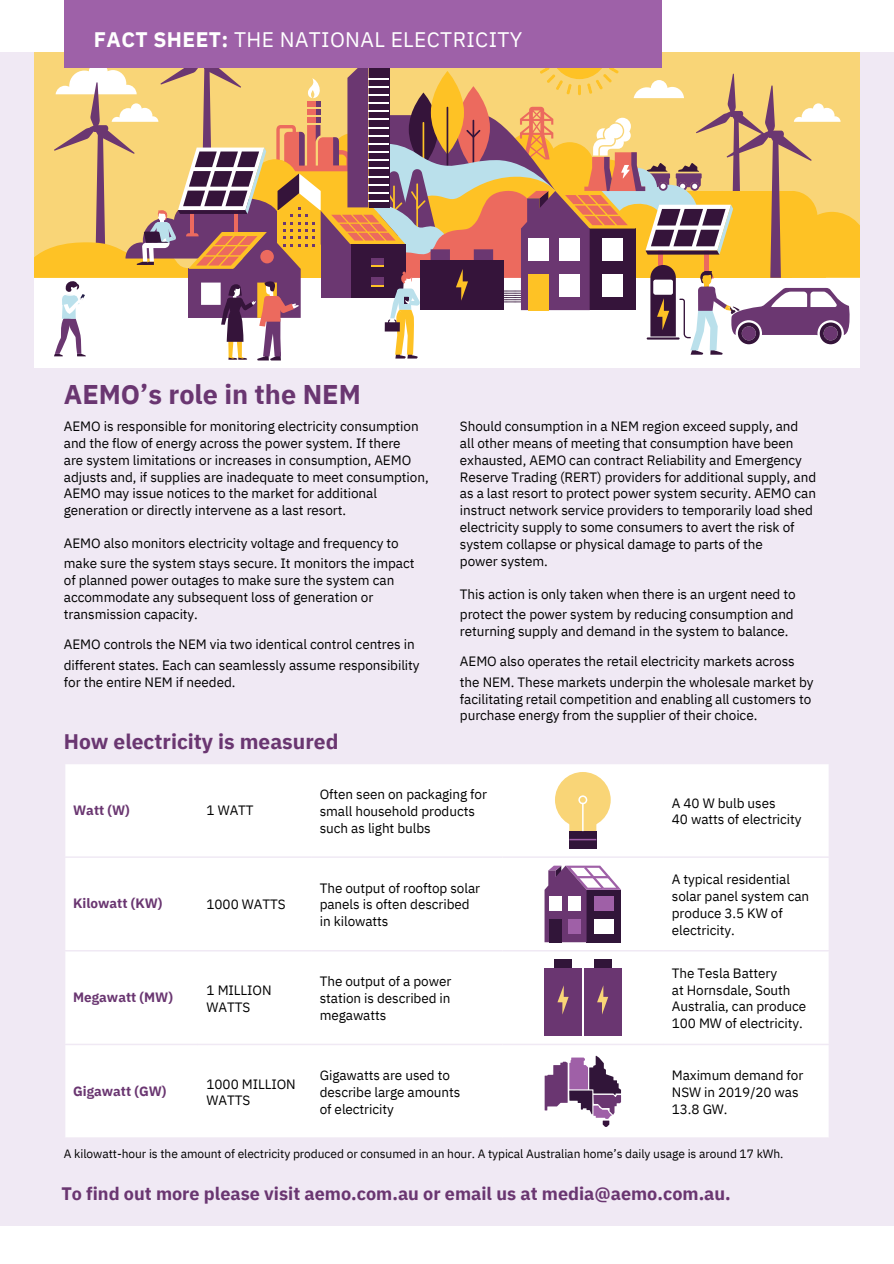
<style>
.page{position:relative;width:894px;height:1264px;background:#fff}
.page>*{position:absolute;margin:0;border:0;box-sizing:border-box;transform-origin:0 0}
.t1{font:700 27px "IBM Plex Sans";color:#6a3671}
.t2{font:21px "IBM Plex Sans";letter-spacing:.02em;color:#fff}
.t3{font:700 21px "IBM Plex Sans";color:#6a3671}
.t4{font:700 18px "IBM Plex Sans";color:#6a3671}
.t5{font:13.5px/17px "IBM Plex Sans";letter-spacing:-.005em;color:#000}
.t6{font:700 13.5px "IBM Plex Sans";color:#6a3671}
.t7{font:12px "IBM Plex Sans";letter-spacing:-.005em;color:#000}
.s1{font-weight:700}
</style>
<div class="page">
<div style="left:0;top:52px;width:893px;height:1173px;background:#f0e9f4"></div>
<div style="left:34px;top:275px;width:825px;height:93px;background:#fff"></div>
<svg style="left:34px;top:52px;width:825px;height:308px"></svg>
<div style="left:64px;top:0;width:597px;height:67px;background:#9e61a8"></div>
<div style="left:65px;top:764px;width:763px;height:373px;background:#fff"></div>
<hr style="left:64px;top:856px;width:134px;height:1px;background:#f0e9f4">
<hr style="left:198px;top:856px;width:113px;height:1px;background:#f0e9f4">
<hr style="left:311px;top:856px;width:191px;height:1px;background:#f0e9f4">
<hr style="left:502px;top:856px;width:160px;height:1px;background:#f0e9f4">
<hr style="left:662px;top:856px;width:167px;height:1px;background:#f0e9f4">
<hr style="left:64px;top:950px;width:134px;height:1px;background:#f0e9f4">
<hr style="left:198px;top:950px;width:113px;height:1px;background:#f0e9f4">
<hr style="left:311px;top:950px;width:191px;height:1px;background:#f0e9f4">
<hr style="left:502px;top:950px;width:160px;height:1px;background:#f0e9f4">
<hr style="left:662px;top:950px;width:167px;height:1px;background:#f0e9f4">
<hr style="left:64px;top:1043px;width:134px;height:2px;background:#f0e9f4">
<hr style="left:198px;top:1043px;width:113px;height:2px;background:#f0e9f4">
<hr style="left:311px;top:1043px;width:191px;height:2px;background:#f0e9f4">
<hr style="left:502px;top:1043px;width:160px;height:2px;background:#f0e9f4">
<hr style="left:662px;top:1043px;width:167px;height:2px;background:#f0e9f4">
<div style="left:569px;top:822px;width:27px;height:9px;background:#f9d577"></div>
<div style="left:569px;top:831px;width:27px;height:17px;background:#311539"></div>
<div style="left:555px;top:772px;width:55px;height:55px;background:#f9d577;border-radius:50%"></div>
<hr style="left:569px;top:838px;width:27px;height:2px;background:#9f60a7">
<svg style="left:582px;top:804px;width:1px;height:27px"></svg>
<div style="left:578px;top:795px;width:9px;height:9px;border:2px solid #fff;border-radius:50%"></div>
<svg style="left:544px;top:865px;width:77px;height:77px;background:#88658d"></svg>
<div style="left:568px;top:895px;width:12px;height:15px;background:#fff"></div>
<div style="left:568px;top:919px;width:12px;height:14px;background:#9f60a7"></div>
<div style="left:549px;top:919px;width:12px;height:23px;background:#311539"></div>
<div style="left:549px;top:895px;width:12px;height:15px;background:#fff"></div>
<hr style="left:576px;top:876px;width:33px;height:2px;background:#9f60a7">
<div style="left:554px;top:959px;width:17px;height:9px;background:#311539"></div>
<div style="left:593px;top:959px;width:18px;height:9px;background:#311539"></div>
<div style="left:544px;top:968px;width:37px;height:67px;background:#6a3671"></div>
<div style="left:584px;top:968px;width:37px;height:67px;background:#6a3671"></div>
<svg style="left:557px;top:985px;width:11px;height:29px"></svg>
<svg style="left:597px;top:985px;width:11px;height:29px"></svg>
<svg style="left:544px;top:1055px;width:77px;height:71px;background:#a98fad"></svg>
<p class="t2" style="left:94px;top:25px;width:430px"><span class="s1">FACT SHEET:</span> THE NATIONAL ELECTRICITY</p>
<p class="t1" style="left:64px;top:376px;width:298px">AEMO’s role in the NEM</p>
<p class="t5" style="left:64px;top:417px;width:356px">AEMO is responsible for monitoring electricity consumption and the flow of energy across the power system. If there</p>
<p class="t5" style="left:64px;top:451px;width:366px">are system limitations or increases in consumption, AEMO adjusts and, if supplies are inadequate to meet consumption, AEMO may issue notices to the market for additional generation or directly intervene as a last resort.</p>
<p class="t5" style="left:64px;top:534px;width:336px">AEMO also monitors electricity voltage and frequency to</p>
<p class="t5" style="left:64px;top:554px;width:352px">make sure the system stays secure. It monitors the impact</p>
<p class="t5" style="left:64px;top:571px;width:332px">of planned power outages to make sure the system can</p>
<p class="t5" style="left:64px;top:588px;width:311px">accommodate any subsequent loss of generation or</p>
<p class="t5" style="left:64px;top:605px;width:136px">transmission capacity.</p>
<p class="t5" style="left:64px;top:636px;width:352px">AEMO controls the NEM via two identical control centres in</p>
<p class="t5" style="left:64px;top:656px;width:357px">different states. Each can seamlessly assume responsibility</p>
<p class="t5" style="left:64px;top:673px;width:173px">for the entire NEM if needed.</p>
<p class="t3" style="left:64px;top:727px;width:276px">How electricity is measured</p>
<p class="t5" style="left:460px;top:417px;width:340px">Should consumption in a NEM region exceed supply, and</p>
<p class="t5" style="left:460px;top:434px;width:357px">all other means of meeting that consumption have been exhausted, AEMO can contract Reliability and Emergency Reserve Trading (RERT) providers for additional supply, and as a last resort to protect power system security. AEMO can instruct network service providers to temporarily load shed electricity supply to some consumers to avert the risk of system collapse or physical damage to parts of the</p>
<p class="t5" style="left:460px;top:552px;width:89px">power system.</p>
<p class="t5" style="left:460px;top:585px;width:337px">This action is only taken when there is an urgent need to</p>
<p class="t5" style="left:460px;top:605px;width:335px">protect the power system by reducing consumption and</p>
<p class="t5" style="left:460px;top:622px;width:330px">returning supply and demand in the system to balance.</p>
<p class="t5" style="left:460px;top:652px;width:336px">AEMO also operates the retail electricity markets across</p>
<p class="t5" style="left:460px;top:673px;width:355px">the NEM. These markets underpin the wholesale market by</p>
<p class="t5" style="left:460px;top:690px;width:353px">facilitating retail competition and enabling all customers to</p>
<p class="t5" style="left:460px;top:707px;width:299px">purchase energy from the supplier of their choice.</p>
<p class="t6" style="left:73px;top:801px;width:58px">Watt (W)</p>
<p class="t6" style="left:73px;top:894px;width:91px">Kilowatt (KW)</p>
<p class="t6" style="left:73px;top:988px;width:101px">Megawatt (MW)</p>
<p class="t6" style="left:73px;top:1081px;width:95px">Gigawatt (GW)</p>
<p class="t5" style="left:206px;top:801px;width:49px">1 WATT</p>
<p class="t5" style="left:206px;top:895px;width:80px">1000 WATTS</p>
<p class="t5" style="left:206px;top:981px;width:67px">1 MILLION<br>WATTS</p>
<p class="t5" style="left:206px;top:1074px;width:91px">1000 MILLION<br>WATTS</p>
<p class="t5" style="left:319px;top:785px;width:169px">Often seen on packaging for small household products such as light bulbs</p>
<p class="t5" style="left:671px;top:794px;width:105px">A 40 W bulb uses</p>
<p class="t5" style="left:671px;top:810px;width:131px">40 watts of electricity</p>
<p class="t5" style="left:319px;top:879px;width:162px">The output of rooftop solar panels is often described</p>
<p class="t5" style="left:319px;top:912px;width:70px">in kilowatts</p>
<p class="t5" style="left:319px;top:972px;width:133px;text-align:justify">The output of a power station is described in megawatts</p>
<p class="t5" style="left:319px;top:1066px;width:142px">Gigawatts are used to describe large amounts of electricity</p>
<p class="t5" style="left:671px;top:870px;width:139px">A typical residential solar panel system can produce 3.5 KW of electricity.</p>
<p class="t5" style="left:671px;top:964px;width:107px">The Tesla Battery</p>
<p class="t5" style="left:671px;top:980px;width:136px">at Hornsdale, South<br>Australia, can produce<br>100 MW of electricity.</p>
<p class="t5" style="left:671px;top:1066px;width:133px">Maximum demand for<br>NSW in 2019/20 was<br>13.8 GW.</p>
<p class="t7" style="left:64px;top:1146px;width:721px">A kilowatt-hour is the amount of electricity produced or consumed in an hour. A typical Australian home’s daily usage is around 17 kWh.</p>
<p class="t4" style="left:61px;top:1181px;width:670px">To find out more please visit aemo.com.au or email us at media@aemo.com.au.</p>
</div>
